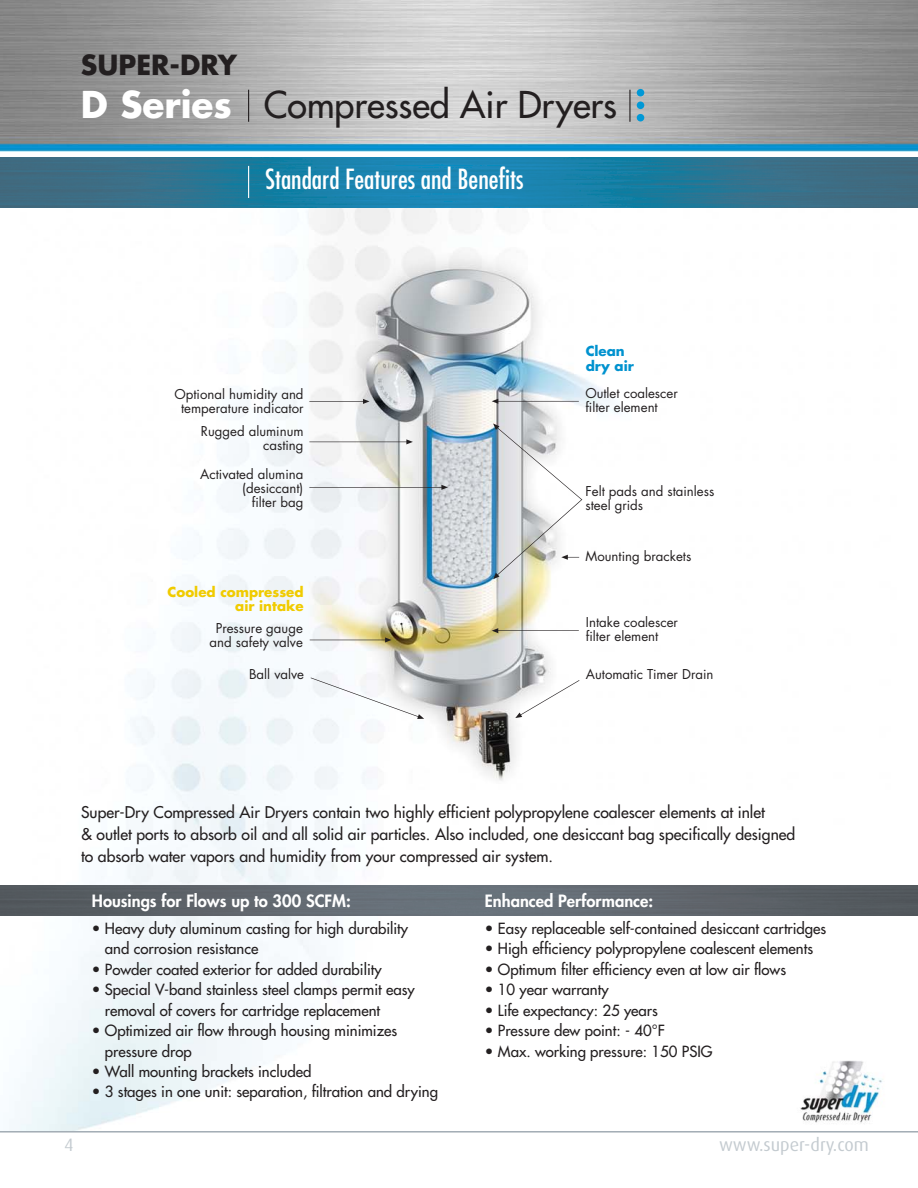
<style>
.page{position:relative;width:918px;height:1188px;background:#fff}
.page>*{position:absolute;margin:0;border:0;box-sizing:border-box;transform-origin:0 0}
.t1{font:36px "Futura";color:#231f20}
.t2{font:condensed 27px "Futura";color:#fff}
.t3{font:700 27px "Futura";color:#231f20}
.t4{font:18px "Dax";color:#c4cbd0}
.t5{font:800 16.5px "Futura";color:#fff}
.t6{font:15.75px/21.8px "Futura";color:#231f20}
.t7{font:15px/20.4px "Futura";color:#231f20}
.t8{font:700 13.5px/14.4px "Futura";color:#f0cb00;text-align:right}
.t9{font:700 13.5px/14.4px "Futura";color:#0092cf}
.t10{font:13.2px/13.8px "Futura";color:#231f20}
.s1{font-weight:700;color:#fff}
</style>
<div class="page">
<img style="left:9px;top:208px;width:606px;height:923px">
<img style="left:0;top:885px;width:918px;height:31px">
<img style="left:0;top:0;width:918px;height:151px">
<hr style="left:0;top:1131px;width:918px;height:2px;background:#a2acb4">
<img style="left:800px;top:1060px;width:83px;height:63px">
<hr style="left:248px;top:90px;width:1px;height:32px;background:#231f20">
<hr style="left:629px;top:90px;width:2px;height:32px;background:#231f20">
<img style="left:0;top:157px;width:918px;height:51px">
<div style="left:637px;top:114px;width:7px;height:7px;background:#0098d6;border-radius:50%"></div>
<div style="left:637px;top:102px;width:7px;height:7px;background:#0098d6;border-radius:50%"></div>
<div style="left:637px;top:89px;width:7px;height:7px;background:#0098d6;border-radius:50%"></div>
<svg style="left:309px;top:399px;width:61px;height:5px"></svg>
<svg style="left:309px;top:439px;width:104px;height:5px"></svg>
<svg style="left:309px;top:485px;width:139px;height:5px"></svg>
<svg style="left:310px;top:637px;width:82px;height:5px"></svg>
<svg style="left:492px;top:399px;width:87px;height:5px"></svg>
<svg style="left:492px;top:628px;width:87px;height:5px"></svg>
<svg style="left:493px;top:423px;width:89px;height:156px"></svg>
<svg style="left:311px;top:678px;width:113px;height:41px"></svg>
<svg style="left:515px;top:680px;width:64px;height:38px"></svg>
<hr style="left:248px;top:166px;width:1px;height:32px;background:#fff">
<h2 class="t3" style="left:81px;top:53px;width:157px">SUPER-DRY</h2>
<h1 class="t1" style="left:81px;top:87px;width:538px"><span class="s1">D Series</span> Compressed Air Dryers</h1>
<h2 class="t2" style="left:266px;top:167px;width:259px">Standard Features and Benefits</h2>
<p class="t10" style="left:174px;top:388px;width:131px;text-align:center">Optional humidity and temperature indicator</p>
<p class="t10" style="left:201px;top:426px;width:104px;text-align:right">Rugged aluminum casting</p>
<p class="t10" style="left:200px;top:469px;width:105px;text-align:right">Activated alumina (desiccant)<br>filter bag</p>
<p class="t8" style="left:168px;top:586px;width:137px">Cooled compressed air intake</p>
<p class="t10" style="left:210px;top:623px;width:95px;text-align:center">Pressure gauge and safety valve</p>
<p class="t10" style="left:249px;top:669px;width:56px">Ball valve</p>
<p class="t9" style="left:586px;top:345px;width:50px">Clean dry air</p>
<p class="t10" style="left:585px;top:387px;width:94px">Outlet coalescer filter element</p>
<p class="t10" style="left:586px;top:485px;width:130px">Felt pads and stainless steel grids</p>
<p class="t10" style="left:586px;top:550px;width:107px">Mounting brackets</p>
<p class="t10" style="left:586px;top:617px;width:94px">Intake coalescer filter element</p>
<p class="t10" style="left:586px;top:668px;width:129px">Automatic Timer Drain</p>
<p class="t6" style="left:81px;top:803px;width:716px">Super-Dry Compressed Air Dryers contain two highly efficient polypropylene coalescer elements at inlet<br>&amp; outlet ports to absorb oil and all solid air particles. Also included, one desiccant bag specifically designed to absorb water vapors and humidity from your compressed air system.</p>
<p class="t5" style="left:92px;top:893px;width:260px">Housings for Flows up to 300 SCFM:</p>
<p class="t7" style="left:105px;top:919px;width:305px;text-indent:-13px">• Heavy duty aluminum casting for high durability and corrosion resistance</p>
<p class="t7" style="left:92px;top:960px;width:291px">• Powder coated exterior for added durability</p>
<p class="t7" style="left:105px;top:980px;width:311px;text-indent:-13px">• Special V-band stainless steel clamps permit easy removal of covers for cartridge replacement</p>
<p class="t7" style="left:105px;top:1021px;width:294px;text-indent:-13px">• Optimized air flow through housing minimizes pressure drop</p>
<p class="t7" style="left:92px;top:1062px;width:221px">• Wall mounting brackets included</p>
<p class="t7" style="left:92px;top:1083px;width:348px">• 3 stages in one unit: separation, filtration and drying</p>
<p class="t5" style="left:485px;top:893px;width:170px">Enhanced Performance:</p>
<p class="t7" style="left:485px;top:919px;width:343px">• Easy replaceable self-contained desiccant cartridges</p>
<p class="t7" style="left:485px;top:940px;width:330px">• High efficiency polypropylene coalescent elements</p>
<p class="t7" style="left:485px;top:960px;width:303px">• Optimum filter efficiency even at low air flows</p>
<p class="t7" style="left:485px;top:980px;width:125px">• 10 year warranty</p>
<p class="t7" style="left:485px;top:1001px;width:175px">• Life expectancy: 25 years</p>
<p class="t7" style="left:485px;top:1021px;width:181px">• Pressure dew point: - 40°F</p>
<p class="t7" style="left:485px;top:1042px;width:229px">• Max. working pressure: 150 PSIG</p>
<p class="t4" style="left:64px;top:1137px;width:11px">4</p>
<p class="t4" style="left:719px;top:1137px;width:151px">www.super-dry.com</p>
</div>
